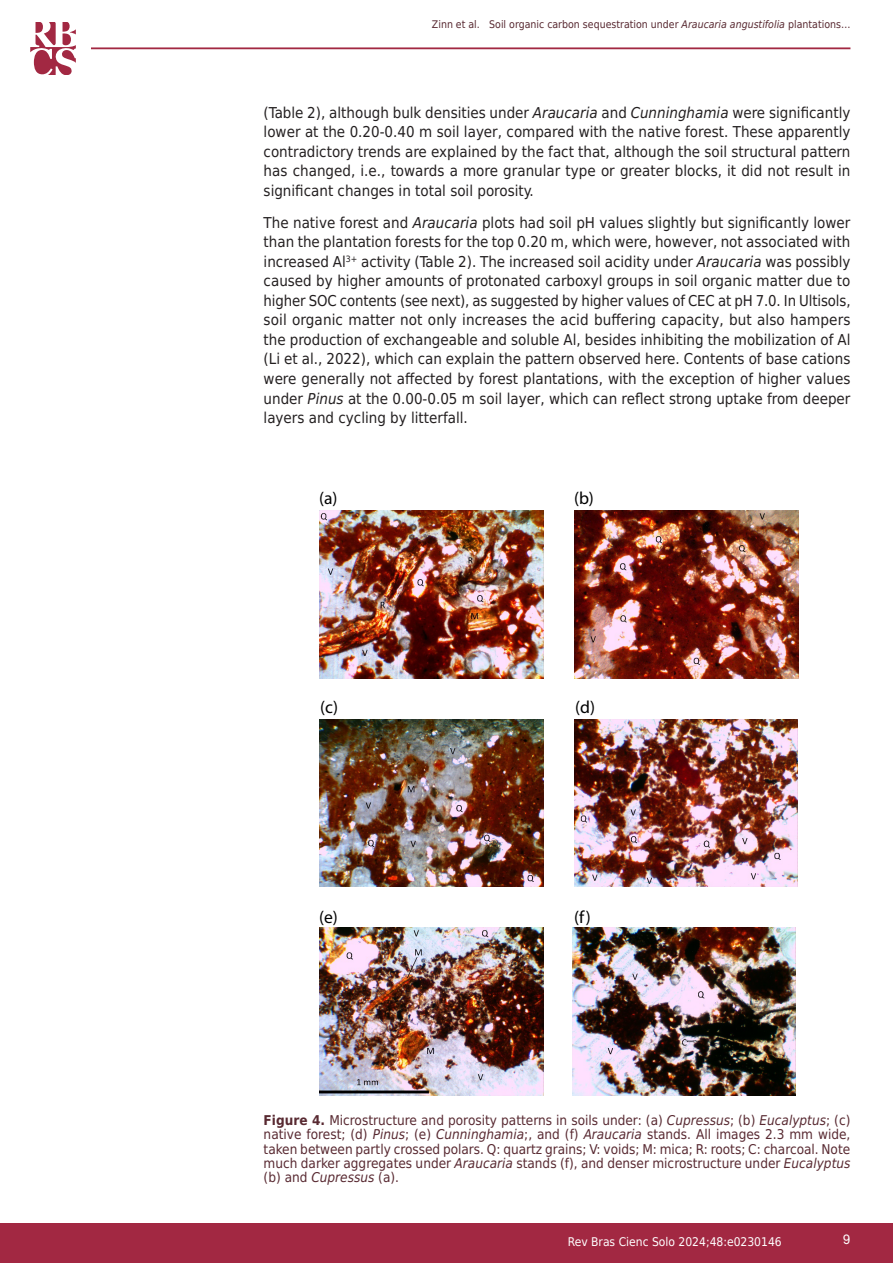
<style>
.page{position:relative;width:893px;height:1263px;background:#fff}
.page>*{position:absolute;margin:0;border:0;box-sizing:border-box;transform-origin:0 0}
.t1{font:17.55px "Myriad Pro";color:#000}
.Texto__EN{font:15px/19.5px "DejaVu Sans Condensed";color:#231f20;text-align:justify}
.Tabela_Figura_Título{font:13.5px/14.2px "DejaVu Sans Condensed";color:#582931;text-align:justify}
.t2{font:13.5px "Akkurat Pro";color:#fff}
.t3{font:12px "DejaVu Sans Condensed";color:#fff}
.t4{font:10.5px "DejaVu Sans Condensed";color:#582931}
.s1{font-style:italic}
.s2{font-weight:700}
</style>
<div class="page">
<div style="left:0;top:1223px;width:893px;height:40px;background:#a22842"></div>
<hr style="left:91px;top:47px;width:759px;height:2px;background:#a22842">
<svg style="left:30px;top:22px;width:46px;height:52px"></svg>
<img style="left:319px;top:511px;width:225px;height:167px">
<img style="left:574px;top:511px;width:225px;height:167px">
<img style="left:319px;top:719px;width:224px;height:168px">
<img style="left:574px;top:719px;width:224px;height:168px">
<img style="left:320px;top:928px;width:224px;height:168px">
<img style="left:573px;top:928px;width:222px;height:167px">
<p class="t4" style="left:432px;top:16px;width:420px">Zinn et al. Soil organic carbon sequestration under <span class="s1">Araucaria angustifolia</span> plantations…</p>
<p class="Texto__EN" style="left:264px;top:102px;width:588px">(Table 2), although bulk densities under <span class="s1">Araucaria</span> and <span class="s1">Cunninghamia</span> were significantly lower at the 0.20-0.40 m soil layer, compared with the native forest. These apparently contradictory trends are explained by the fact that, although the soil structural pattern has changed, i.e., towards a more granular type or greater blocks, it did not result in significant changes in total soil porosity.</p>
<p class="Texto__EN" style="left:264px;top:213px;width:588px">The native forest and <span class="s1">Araucaria</span> plots had soil pH values slightly but significantly lower than the plantation forests for the top 0.20 m, which were, however, not associated with increased Al<sup>3+</sup> activity (Table 2). The increased soil acidity under <span class="s1">Araucaria</span> was possibly caused by higher amounts of protonated carboxyl groups in soil organic matter due to higher SOC contents (see next), as suggested by higher values of CEC at pH 7.0. In Ultisols, soil organic matter not only increases the acid buffering capacity, but also hampers the production of exchangeable and soluble Al, besides inhibiting the mobilization of Al (Li et al., 2022), which can explain the pattern observed here. Contents of base cations were generally not affected by forest plantations, with the exception of higher values under <span class="s1">Pinus</span> at the 0.00-0.05 m soil layer, which can reflect strong uptake from deeper layers and cycling by litterfall.</p>
<p class="t1" style="left:319px;top:487px;width:20px">(a)</p>
<p class="t1" style="left:574px;top:487px;width:21px">(b)</p>
<p class="t1" style="left:320px;top:696px;width:19px">(c)</p>
<p class="t1" style="left:575px;top:696px;width:21px">(d)</p>
<p class="t1" style="left:319px;top:906px;width:20px">(e)</p>
<p class="t1" style="left:574px;top:906px;width:18px">(f)</p>
<p class="Tabela_Figura_Título" style="left:264px;top:1113px;width:588px"><span class="s2">Figure 4.</span> Microstructure and porosity patterns in soils under: (a) <span class="s1">Cupressus</span>; (b) <span class="s1">Eucalyptus</span>; (c) native forest; (d) <span class="s1">Pinus</span>; (e) <span class="s1">Cunninghamia</span>;, and (f) <span class="s1">Araucaria</span> stands. All images 2.3 mm wide, taken between partly crossed polars. Q: quartz grains; V: voids; M: mica; R: roots; C: charcoal. Note much darker aggregates under <span class="s1">Araucaria</span> stands (f), and denser microstructure under <span class="s1">Eucalyptus </span>(b) and <span class="s1">Cupressus</span> (a).</p>
<p class="t3" style="left:568px;top:1231px;width:215px">Rev Bras Cienc Solo 2024;48:e0230146</p>
<p class="t2" style="left:843px;top:1231px;width:9px">9</p>
</div>
